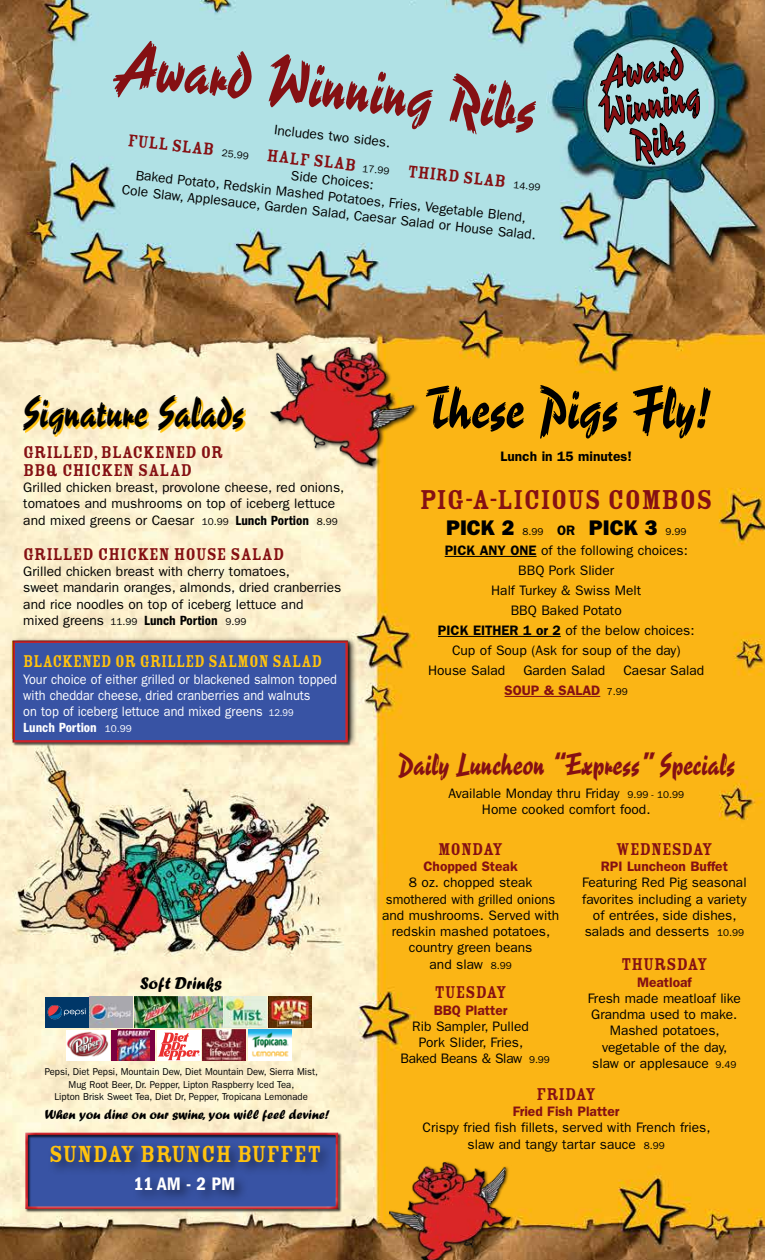
<style>
.page{position:relative;width:765px;height:1260px;background:#fff}
.page>*{position:absolute;margin:0;border:0;box-sizing:border-box;transform-origin:0 0}
.t1{font:61.62px "Reporter LT Std 2";color:#851013}
.t2{font:54.75px "Reporter LT Std 2";color:#000}
.t3{font:40px "Reporter LT Std 2";color:#000}
.t4{font:30px "Rosewood Std Fill";color:#851013}
.t5{font:28.75px "Reporter LT Std 2";color:#851013}
.t6{font:25.62px "Rosewood Std Fill";color:#ffc20e}
.t7{font:21.25px "ITC Franklin Gothic Std Hvy";color:#000}
.t8{font:18.75px/17.5px "Rosewood Std Fill";color:#851013}
.t9{font:18.75px "Rosewood Std Fill";color:#ffc20e;scale:.92 1}
.t10{font:18.75px "ITC Franklin Gothic Std Dm Cd";color:#fff}
.t11{font:17.5px "Forte MT Std";color:#000}
.t12{font:13.75px/16.2px "ITC Franklin Gothic Std";color:#000;text-align:center}
.t13{font:13.75px/16.2px "ITC Franklin Gothic Std";color:#fff;scale:.92 1}
.t14{font:600 13.75px "ITC Franklin Gothic Std";color:#851013}
.t15{font:13.75px "Forte MT Std";color:#000}
.t16{font:13.75px "ITC Franklin Gothic Std Dm Cd";color:#000}
.t17{font:13.75px "ITC Franklin Gothic Std";letter-spacing:-.02em;color:#000}
.t18{font:600 13.75px "ITC Franklin Gothic Std";color:#000}
.t19{font:13.75px "ITC Franklin Gothic Std Dm Cd";color:#fff}
.t20{font:10px/12.5px "ITC Franklin Gothic Std";color:#000;text-align:center;scale:.95 1}
.s1{font-family:"ITC Franklin Gothic Std";font-size:10px;color:#000}
.s2{font-size:10px}
.s3{font-family:"ITC Franklin Gothic Std Dm Cd"}
.s4{font-family:"ITC Franklin Gothic Std"}
.s5{font-family:"ITC Franklin Gothic Std";font-size:10px}
.s6{font-family:"ITC Franklin Gothic Std";font-weight:600;font-size:13.75px}
.s7{font-weight:600}
.s8{font-weight:600;color:#851013}
</style>
<div class="page">
<img style="left:0;top:0;width:765px;height:1260px">
<div style="left:10px;top:637px;width:347px;height:110px;background:#000;opacity:.75"></div>
<div style="left:13px;top:641px;width:338px;height:105px;background:#000;opacity:.55"></div>
<div style="left:2px;top:631px;width:347px;height:112px;background:#000;opacity:.75"></div>
<div style="left:45px;top:997px;width:43px;height:31px;background:#003768"></div>
<svg style="left:47px;top:1005px;width:39px;height:15px"></svg>
<img style="left:90px;top:997px;width:87px;height:30px">
<div style="left:112px;top:1030px;width:43px;height:31px;background:#7b0041"></div>
<img style="left:118px;top:1030px;width:32px;height:31px">
<div style="left:157px;top:1030px;width:43px;height:31px;background:#fff"></div>
<svg style="left:158px;top:1033px;width:42px;height:27px"></svg>
<img style="left:179px;top:997px;width:132px;height:30px">
<img style="left:203px;top:1030px;width:42px;height:31px">
<img style="left:248px;top:1030px;width:43px;height:31px">
<div style="left:66px;top:1030px;width:43px;height:31px;background:#fff"></div>
<img style="left:67px;top:1032px;width:41px;height:25px">
<hr style="left:445px;top:556px;width:92px;height:1px;background:#000">
<hr style="left:438px;top:636px;width:123px;height:1px;background:#000">
<hr style="left:505px;top:696px;width:95px;height:1px;background:#851013">
<svg style="left:25px;top:397px;width:221px;height:39px"></svg>
<div style="left:25px;top:1132px;width:317px;height:81px;background:#000;opacity:.75"></div>
<div style="left:15px;top:1123px;width:324px;height:87px;background:#fff;opacity:.75"></div>
<div style="left:19px;top:1133px;width:320px;height:77px;background:#000;opacity:.75"></div>
<div style="left:269px;top:345px;width:150px;height:126px;background:#000;opacity:.75"></div>
<img style="left:270px;top:347px;width:144px;height:119px">
<div style="left:388px;top:1161px;width:126px;height:99px;background:#000;opacity:.75"></div>
<img style="left:389px;top:1162px;width:121px;height:98px">
<svg style="left:598px;top:0;width:102px;height:165px"></svg>
<h1 class="t1" style="left:122px;top:25px;width:421px;rotate:6deg">Award Winning Ribs</h1>
<h3 class="t8" style="left:129px;top:132px;width:417px;rotate:6deg">FULL SLAB <span class="s1">25.99</span> HALF SLAB <span class="s1">17.99</span> THIRD SLAB <span class="s1">14.99</span></h3>
<p class="t12" style="left:275px;top:122px;width:118px;rotate:6deg">Includes two sides.</p>
<p class="t12" style="left:137px;top:168px;width:394px;rotate:6deg">Baked Potato, Redskin Mashed Potatoes, Fries, Vegetable Blend,</p>
<p class="t12" style="left:292px;top:168px;width:85px;rotate:6deg">Side Choices:</p>
<p class="t12" style="left:123px;top:183px;width:418px;rotate:6deg">Cole Slaw, Applesauce, Garden Salad, Caesar Salad or House Salad.</p>
<h3 class="t3" style="left:22px;top:387px;width:224px">Signature Salads</h3>
<h3 class="t8" style="left:23px;top:444px;width:202px">GRILLED, BLACKENED OR<br>BBQ CHICKEN SALAD</h3>
<p class="t12" style="left:23px;top:479px;width:322px;text-align:left">Grilled chicken breast, provolone cheese, red onions, tomatoes and mushrooms on top of iceberg lettuce and mixed greens or Caesar <span class="s2">10.99</span> <span class="s3">Lunch Portion</span> <span class="s2">8.99</span></p>
<h3 class="t8" style="left:23px;top:545px;width:263px">GRILLED CHICKEN HOUSE SALAD</h3>
<p class="t12" style="left:23px;top:563px;width:319px;text-align:left">Grilled chicken breast with cherry tomatoes,<br>sweet mandarin oranges, almonds, dried cranberries and rice noodles on top of iceberg lettuce and</p>
<p class="t16" style="left:23px;top:612px;width:225px"><span class="s4">mixed greens</span> <span class="s5">11.99</span> Lunch Portion <span class="s5">9.99</span></p>
<h3 class="t9" style="left:23px;top:651px;width:326px">BLACKENED OR GRILLED SALMON SALAD</h3>
<p class="t13" style="left:23px;top:671px;width:343px">Your choice of either grilled or blackened salmon topped with cheddar cheese, dried cranberries and walnuts<br>on top of iceberg lettuce and mixed greens <span class="s2">12.99</span></p>
<p class="t19" style="left:23px;top:720px;width:110px">Lunch Portion <span class="s5">10.99</span></p>
<p class="t11" style="left:140px;top:972px;width:84px">Soft Drinks</p>
<p class="t20" style="left:45px;top:1066px;width:289px">Pepsi, Diet Pepsi, Mountain Dew, Diet Mountain Dew, Sierra Mist,<br>Mug Root Beer, Dr. Pepper, Lipton Raspberry Iced Tea,<br>Lipton Brisk Sweet Tea, Diet Dr, Pepper, Tropicana Lemonade</p>
<p class="t15" style="left:45px;top:1106px;width:287px">When you dine on our swine, you will feel devine!</p>
<h3 class="t6" style="left:49px;top:1140px;width:274px">SUNDAY BRUNCH BUFFET</h3>
<h3 class="t10" style="left:134px;top:1173px;width:103px">11 AM - 2 PM</h3>
<h2 class="t2" style="left:423px;top:374px;width:288px">These Pigs Fly!</h2>
<p class="t18" style="left:501px;top:448px;width:133px">Lunch in 15 minutes!</p>
<h3 class="t4" style="left:420px;top:483px;width:294px">PIG-A-LICIOUS COMBOS</h3>
<h3 class="t7" style="left:446px;top:515px;width:242px">PICK 2 <span class="s5">8.99</span> <span class="s6">OR</span> PICK 3 <span class="s5">9.99</span></h3>
<p class="t12" style="left:445px;top:542px;width:245px"><span class="s7">PICK ANY ONE</span> of the following choices:</p>
<p class="t12" style="left:518px;top:562px;width:97px">BBQ Pork Slider</p>
<p class="t12" style="left:491px;top:582px;width:152px">Half Turkey &amp; Swiss Melt</p>
<p class="t12" style="left:511px;top:602px;width:113px">BBQ Baked Potato</p>
<p class="t12" style="left:438px;top:622px;width:258px"><span class="s7">PICK EITHER 1 or 2</span> of the below choices:</p>
<p class="t12" style="left:452px;top:642px;width:230px">Cup of Soup (Ask for soup of the day)</p>
<p class="t12" style="left:428px;top:662px;width:79px">House Salad</p>
<p class="t12" style="left:523px;top:662px;width:83px">Garden Salad</p>
<p class="t12" style="left:505px;top:661px;width:201px;line-height:20px;text-align:left;text-indent:119px">Caesar Salad<br><span class="s8">SOUP &amp; SALAD</span> <span class="s2">7.99</span></p>
<h3 class="t5" style="left:398px;top:746px;width:339px">Daily Luncheon “Express” Specials</h3>
<p class="t12" style="left:448px;top:785px;width:237px">Available Monday thru Friday <span class="s2">9.99 - 10.99<br></span>Home cooked comfort food.</p>
<h3 class="t8" style="left:438px;top:840px;width:67px">MONDAY</h3>
<p class="t14" style="left:424px;top:858px;width:96px">Chopped Steak</p>
<p class="t12" style="left:382px;top:875px;width:179px">8 oz. chopped steak smothered with grilled onions and mushrooms. Served with redskin mashed potatoes, country green beans<br>and slaw <span class="s2">8.99</span></p>
<h3 class="t8" style="left:435px;top:984px;width:74px">TUESDAY</h3>
<p class="t14" style="left:434px;top:1002px;width:75px">BBQ Platter</p>
<p class="t12" style="left:412px;top:1018px;width:118px">Rib Sampler, Pulled</p>
<p class="t12" style="left:419px;top:1035px;width:106px">Pork Slider, Fries,</p>
<p class="t17" style="left:401px;top:1051px;width:151px">Baked Beans &amp; Slaw <span class="s2">9.99</span></p>
<h3 class="t8" style="left:616px;top:840px;width:98px">WEDNESDAY</h3>
<p class="t14" style="left:601px;top:858px;width:129px">RPI Luncheon Buffet</p>
<p class="t12" style="left:582px;top:875px;width:166px">Featuring Red Pig seasonal favorites including a variety of entrées, side dishes, salads and desserts <span class="s2">10.99</span></p>
<h3 class="t8" style="left:621px;top:956px;width:88px">THURSDAY</h3>
<p class="t14" style="left:637px;top:974px;width:56px">Meatloaf</p>
<p class="t12" style="left:588px;top:990px;width:155px">Fresh made meatloaf like<br>Grandma used to make.<br>Mashed potatoes, vegetable of the day, slaw or applesauce <span class="s2">9.49</span></p>
<h3 class="t8" style="left:537px;top:1085px;width:61px">FRIDAY</h3>
<p class="t14" style="left:513px;top:1103px;width:108px">Fried Fish Platter</p>
<p class="t12" style="left:423px;top:1120px;width:289px">Crispy fried fish fillets, served with French fries, slaw and tangy tartar sauce <span class="s2">8.99</span></p>
</div>
